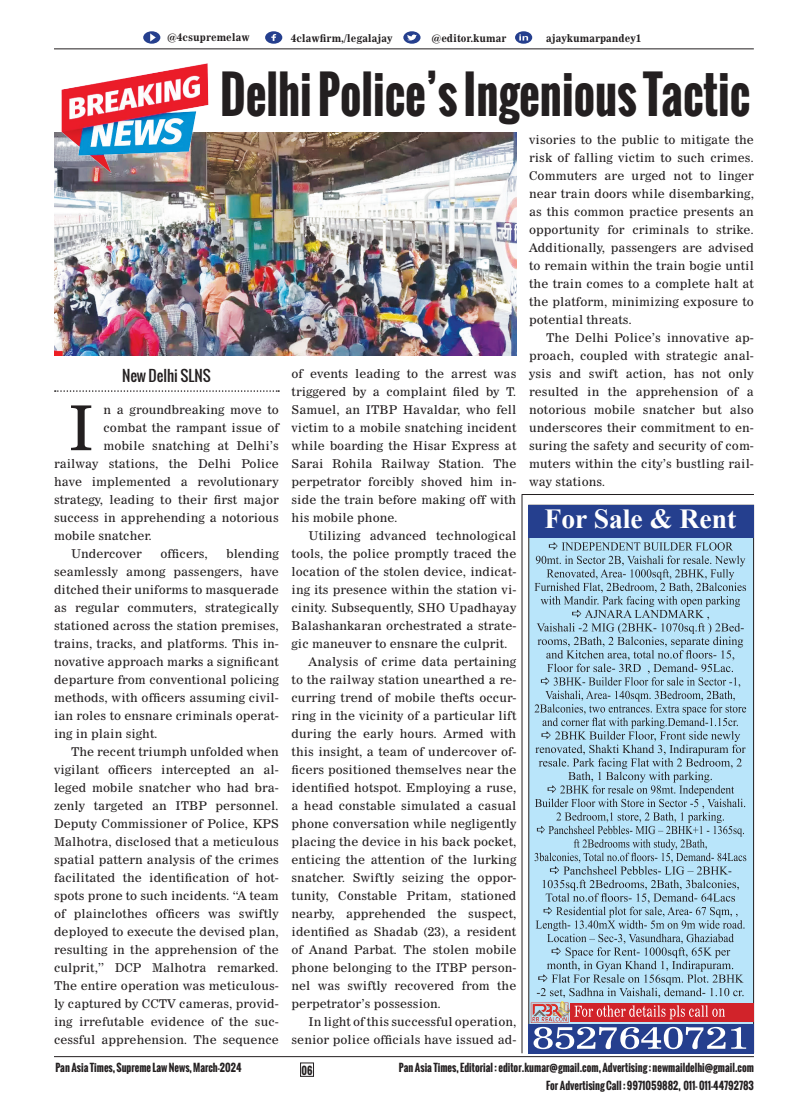
<style>
.page{position:relative;width:808px;height:1106px;background:#fff}
.page>*{position:absolute;margin:0;border:0;box-sizing:border-box;transform-origin:0 0}
.body_text_english{font:61.5px "News 705 BT Roman B";color:#231f20}
.Headline_single_col{font:700 50.7px "Oswald";color:#231f20;scale:.89 1}
.t1{font:700 27.6px "Times New Roman";color:#fff}
.byline{font:15px "Oswald";color:#231f20}
.body_text_english-2{font:12px/18px "News 705 BT Roman B";color:#231f20;text-align:justify}
.Headline_single_col-2{font:700 10.5px "Oswald";color:#231f20;scale:.95 1}
.body_text_english-3{font:10.5px "News 705 BT Bold B";color:#231f20;scale:.96 1}
</style>
<div class="page">
<hr style="left:54px;top:1056px;width:700px;height:1px;background:#231f20">
<hr style="left:54px;top:48px;width:700px;height:1px;background:#231f20">
<div style="left:300px;top:1062px;width:14px;height:14px;border:1px solid #231f20"></div>
<svg style="left:403px;top:31px;width:17px;height:13px"></svg>
<svg style="left:143px;top:31px;width:17px;height:13px"></svg>
<svg style="left:265px;top:31px;width:17px;height:13px"></svg>
<svg style="left:515px;top:31px;width:17px;height:13px"></svg>
<svg style="left:519px;top:34px;width:9px;height:7px"></svg>
<div style="left:529px;top:505px;width:224px;height:547px;background:#b9e5fa"></div>
<svg style="left:534px;top:542px;width:212px;height:456px"></svg>
<div style="left:528px;top:1023px;width:225px;height:30px;background:#253f8e"></div>
<svg style="left:533px;top:1026px;width:213px;height:23px"></svg>
<div style="left:570px;top:1003px;width:184px;height:19px;background:#d1232a"></div>
<svg style="left:574px;top:1005px;width:151px;height:14px"></svg>
<div style="left:528px;top:505px;width:226px;height:32px;background:#253f8e"></div>
<img style="left:530px;top:1002px;width:39px;height:21px">
<svg style="left:55px;top:390px;width:224px;height:2px"></svg>
<img style="left:54px;top:132px;width:462px;height:223px">
<hr style="left:522px;top:494px;width:232px;height:1px;background:#231f20">
<hr style="left:522px;top:494px;width:1px;height:559px;background:#231f20">
<img style="left:54px;top:63px;width:171px;height:109px">
<p class="body_text_english-3" style="left:167px;top:31px;width:88px">@4csupremelaw</p>
<p class="body_text_english-3" style="left:291px;top:31px;width:108px">4clawfirm,/legalajay</p>
<p class="body_text_english-3" style="left:431px;top:31px;width:80px">@editor.kumar</p>
<p class="body_text_english-3" style="left:546px;top:31px;width:101px">ajaykumarpandey1</p>
<p class="Headline_single_col" style="left:220px;top:57px;width:597px">Delhi Police’s Ingenious Tactic</p>
<p class="byline" style="left:122px;top:364px;width:90px">New Delhi SLNS</p>
<p class="body_text_english" style="left:68px;top:390px;width:28px">I</p>
<p class="body_text_english-2" style="left:104px;top:401px;width:177px">n a groundbreaking move to</p>
<p class="body_text_english-2" style="left:104px;top:419px;width:177px">combat the rampant issue of</p>
<p class="body_text_english-2" style="left:104px;top:437px;width:177px">mobile snatching at Delhi’s</p>
<p class="body_text_english-2" style="left:54px;top:455px;width:226px">railway stations, the Delhi Police</p>
<p class="body_text_english-2" style="left:54px;top:473px;width:226px">have implemented a revolutionary</p>
<p class="body_text_english-2" style="left:54px;top:491px;width:226px">strategy, leading to their first major</p>
<p class="body_text_english-2" style="left:54px;top:509px;width:226px">success in apprehending a notorious</p>
<p class="body_text_english-2" style="left:54px;top:527px;width:100px">mobile snatcher.</p>
<p class="body_text_english-2" style="left:71px;top:545px;width:72px">Undercover</p>
<p class="body_text_english-2" style="left:160px;top:545px;width:49px">officers,</p>
<p class="body_text_english-2" style="left:54px;top:545px;width:226px;text-indent:172px">blending seamlessly among passengers, have ditched their uniforms to masquerade as regular commuters, strategically stationed across the station premises, trains, tracks, and platforms. This in&shy;novative approach marks a significant departure from conventional policing methods, with officers assuming civil&shy;ian roles to ensnare criminals operat&shy;ing in plain sight.</p>
<p class="body_text_english-2" style="left:54px;top:743px;width:226px;text-indent:17px">The recent triumph unfolded when vigilant officers intercepted an al&shy;leged mobile snatcher who had bra&shy;zenly targeted an ITBP personnel.<br>Deputy Commissioner of Police, KPS Malhotra, disclosed that a meticulous spatial pattern analysis of the crimes facilitated the identification of hot&shy;spots prone to such incidents. “A team of plainclothes officers was swiftly deployed to execute the devised plan, resulting in the apprehension of the culprit,” DCP Malhotra remarked.<br>The entire operation was meticulous&shy;ly captured by CCTV cameras, provid&shy;ing irrefutable evidence of the suc&shy;cessful apprehension. The sequence</p>
<p class="body_text_english-2" style="left:292px;top:365px;width:226px">of events leading to the arrest was triggered by a complaint filed by T.<br>Samuel, an ITBP Havaldar, who fell victim to a mobile snatching incident while boarding the Hisar Express at Sarai Rohila Railway Station. The perpetrator forcibly shoved him in&shy;side the train before making off with his mobile phone.</p>
<p class="body_text_english-2" style="left:292px;top:527px;width:226px;text-indent:17px">Utilizing advanced technological tools, the police promptly traced the location of the stolen device, indicat&shy;ing its presence within the station vi&shy;cinity. Subsequently, SHO Upadhayay Balashankaran orchestrated a strate&shy;gic maneuver to ensnare the culprit.</p>
<p class="body_text_english-2" style="left:292px;top:653px;width:226px;text-indent:17px">Analysis of crime data pertaining to the railway station unearthed a re&shy;curring trend of mobile thefts occur&shy;ring in the vicinity of a particular lift during the early hours. Armed with this insight, a team of undercover of&shy;ficers positioned themselves near the identified hotspot. Employing a ruse, a head constable simulated a casual phone conversation while negligently placing the device in his back pocket, enticing the attention of the lurking snatcher. Swiftly seizing the oppor&shy;tunity, Constable Pritam, stationed nearby, apprehended the suspect, identified as Shadab (23), a resident of Anand Parbat. The stolen mobile phone belonging to the ITBP person&shy;nel was swiftly recovered from the perpetrator’s possession.</p>
<p class="body_text_english-2" style="left:292px;top:1013px;width:226px;text-align:right">In light of this successful operation, senior police officials have issued ad-</p>
<p class="body_text_english-2" style="left:529px;top:131px;width:226px">visories to the public to mitigate the risk of falling victim to such crimes.<br>Commuters are urged not to linger near train doors while disembarking, as this common practice presents an opportunity for criminals to strike.<br>Additionally, passengers are advised to remain within the train bogie until the train comes to a complete halt at the platform, minimizing exposure to potential threats.</p>
<p class="body_text_english-2" style="left:529px;top:329px;width:226px;text-indent:17px">The Delhi Police’s innovative ap&shy;proach, coupled with strategic anal&shy;ysis and swift action, has not only resulted in the apprehension of a notorious mobile snatcher but also underscores their commitment to en&shy;suring the safety and security of com&shy;muters within the city’s bustling rail&shy;way stations.</p>
<p class="t1" style="left:544px;top:498px;width:193px">For Sale &amp; Rent</p>
<p class="Headline_single_col-2" style="left:55px;top:1059px;width:197px">Pan Asia Times, Supreme Law News, March-2024</p>
<p class="Headline_single_col-2" style="left:301px;top:1062px;width:13px">06</p>
<p class="Headline_single_col-2" style="left:399px;top:1059px;width:375px">Pan Asia Times, Editorial : editor.kumar@gmail.com, Advertising : newmaildelhi@gmail.com</p>
<p class="Headline_single_col-2" style="left:546px;top:1077px;width:220px">For Advertising Call : 9971059882, 011- 011-44792783</p>
</div>
